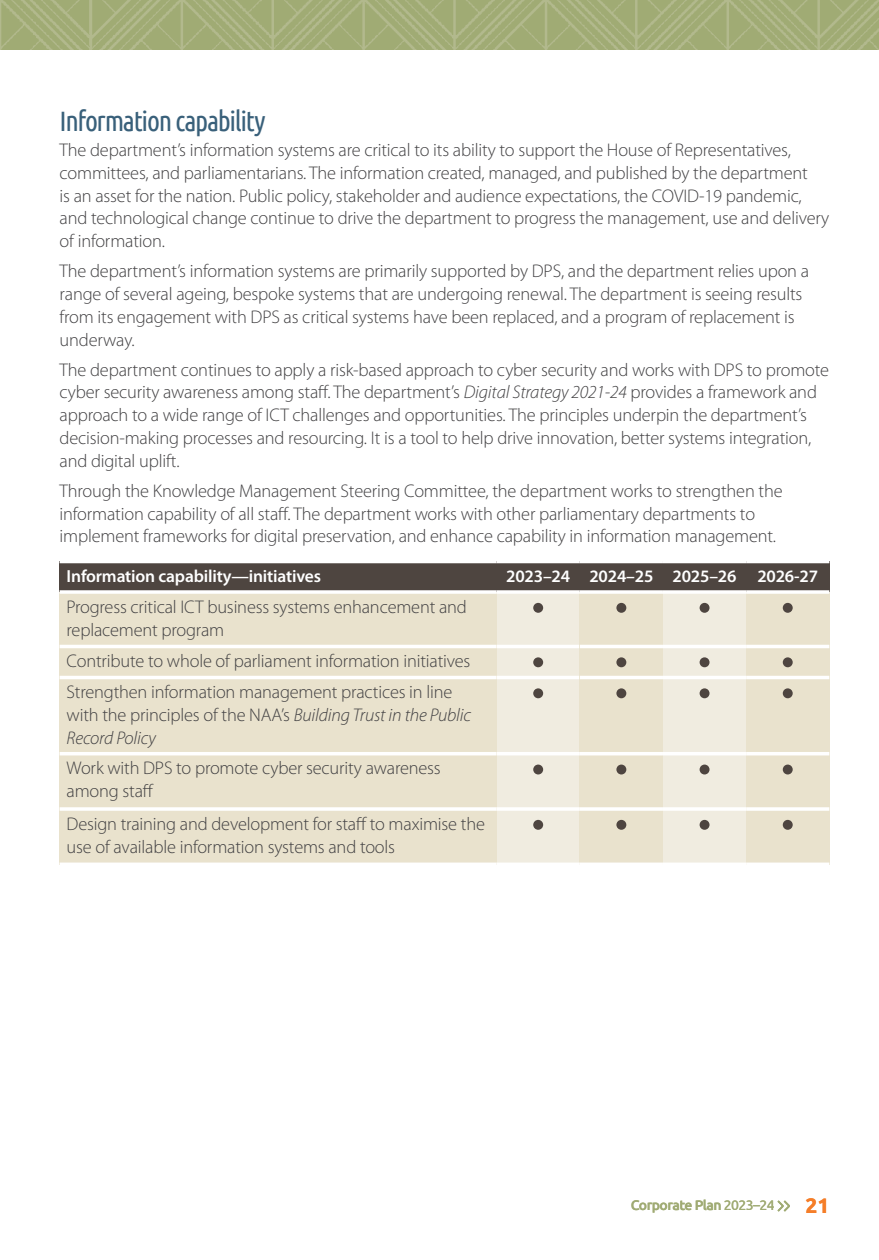
<style>
.page{position:relative;width:879px;height:1260px;background:#fff}
.page>*{position:absolute;margin:0;border:0;box-sizing:border-box;transform-origin:0 0}
.t1{font:28px "Ubuntu Condensed";letter-spacing:-.05em;color:#39607a}
.t2{font:700 21px "Ubuntu";color:#f57e29}
.t3{font:300 18.38px/22.8px "Myriad Pro";letter-spacing:-.01em;color:#414042}
.t4{font:600 17.5px "Myriad Pro";letter-spacing:-.01em;color:#fff}
.t5{font:500 14px "Ubuntu";letter-spacing:-.04em;color:#a0ab74}
.s1{font-style:italic}
.s2{font-weight:400}
</style>
<div class="page">
<img style="left:0;top:0;width:878px;height:50px">
<div style="left:662px;top:592px;width:83px;height:55px;background:#f0ece0"></div>
<div style="left:662px;top:647px;width:83px;height:31px;background:#f0ece0"></div>
<div style="left:662px;top:678px;width:83px;height:76px;background:#f0ece0"></div>
<div style="left:662px;top:754px;width:83px;height:55px;background:#f0ece0"></div>
<div style="left:662px;top:809px;width:83px;height:55px;background:#f0ece0"></div>
<hr style="left:662px;top:807px;width:83px;height:4px;background:#fff">
<div style="left:496px;top:592px;width:83px;height:55px;background:#f0ece0"></div>
<div style="left:496px;top:647px;width:83px;height:31px;background:#f0ece0"></div>
<div style="left:496px;top:678px;width:83px;height:76px;background:#f0ece0"></div>
<div style="left:496px;top:754px;width:83px;height:55px;background:#f0ece0"></div>
<div style="left:496px;top:809px;width:83px;height:55px;background:#f0ece0"></div>
<hr style="left:496px;top:676px;width:83px;height:3px;background:#fff">
<hr style="left:662px;top:676px;width:83px;height:3px;background:#fff">
<div style="left:745px;top:592px;width:83px;height:55px;background:#e9e2cd"></div>
<div style="left:745px;top:647px;width:83px;height:31px;background:#e9e2cd"></div>
<div style="left:745px;top:678px;width:83px;height:76px;background:#e9e2cd"></div>
<div style="left:745px;top:754px;width:83px;height:55px;background:#e9e2cd"></div>
<div style="left:745px;top:809px;width:83px;height:55px;background:#e9e2cd"></div>
<hr style="left:496px;top:645px;width:83px;height:3px;background:#fff">
<hr style="left:662px;top:645px;width:83px;height:3px;background:#fff">
<hr style="left:745px;top:645px;width:83px;height:3px;background:#fff">
<div style="left:579px;top:592px;width:83px;height:55px;background:#e9e2cd"></div>
<div style="left:579px;top:647px;width:83px;height:31px;background:#e9e2cd"></div>
<div style="left:579px;top:678px;width:83px;height:76px;background:#e9e2cd"></div>
<div style="left:579px;top:754px;width:83px;height:55px;background:#e9e2cd"></div>
<div style="left:579px;top:809px;width:83px;height:55px;background:#e9e2cd"></div>
<hr style="left:496px;top:752px;width:83px;height:3px;background:#fff">
<hr style="left:579px;top:752px;width:83px;height:3px;background:#fff">
<hr style="left:662px;top:752px;width:83px;height:3px;background:#fff">
<hr style="left:745px;top:752px;width:83px;height:3px;background:#fff">
<div style="left:60px;top:592px;width:436px;height:55px;background:#e9e2cd"></div>
<div style="left:60px;top:647px;width:436px;height:31px;background:#e9e2cd"></div>
<div style="left:60px;top:678px;width:436px;height:76px;background:#e9e2cd"></div>
<div style="left:60px;top:754px;width:436px;height:55px;background:#e9e2cd"></div>
<div style="left:60px;top:809px;width:436px;height:55px;background:#e9e2cd"></div>
<div style="left:60px;top:562px;width:436px;height:30px;background:#4e4540"></div>
<div style="left:496px;top:562px;width:83px;height:30px;background:#4e4540"></div>
<div style="left:579px;top:562px;width:83px;height:30px;background:#4e4540"></div>
<div style="left:662px;top:562px;width:83px;height:30px;background:#4e4540"></div>
<div style="left:745px;top:562px;width:83px;height:30px;background:#4e4540"></div>
<hr style="left:60px;top:863px;width:436px;height:3px;background:#fff">
<hr style="left:496px;top:863px;width:83px;height:3px;background:#fff">
<hr style="left:579px;top:863px;width:83px;height:3px;background:#fff">
<hr style="left:662px;top:863px;width:83px;height:3px;background:#fff">
<hr style="left:745px;top:863px;width:83px;height:3px;background:#fff">
<hr style="left:60px;top:560px;width:436px;height:3px;background:#fff">
<hr style="left:496px;top:560px;width:83px;height:3px;background:#fff">
<hr style="left:579px;top:560px;width:83px;height:3px;background:#fff">
<hr style="left:662px;top:560px;width:83px;height:3px;background:#fff">
<hr style="left:745px;top:560px;width:83px;height:3px;background:#fff">
<div style="left:533px;top:603px;width:10px;height:10px;background:#4e4540;border-radius:50%"></div>
<div style="left:616px;top:603px;width:10px;height:10px;background:#4e4540;border-radius:50%"></div>
<div style="left:699px;top:603px;width:10px;height:10px;background:#4e4540;border-radius:50%"></div>
<div style="left:782px;top:603px;width:10px;height:10px;background:#4e4540;border-radius:50%"></div>
<div style="left:533px;top:657px;width:10px;height:10px;background:#4e4540;border-radius:50%"></div>
<div style="left:616px;top:657px;width:10px;height:10px;background:#4e4540;border-radius:50%"></div>
<div style="left:699px;top:657px;width:10px;height:10px;background:#4e4540;border-radius:50%"></div>
<div style="left:782px;top:657px;width:10px;height:10px;background:#4e4540;border-radius:50%"></div>
<div style="left:533px;top:688px;width:10px;height:10px;background:#4e4540;border-radius:50%"></div>
<div style="left:616px;top:688px;width:10px;height:10px;background:#4e4540;border-radius:50%"></div>
<div style="left:699px;top:688px;width:10px;height:10px;background:#4e4540;border-radius:50%"></div>
<div style="left:782px;top:688px;width:10px;height:10px;background:#4e4540;border-radius:50%"></div>
<div style="left:533px;top:765px;width:10px;height:9px;background:#4e4540;border-radius:50%"></div>
<div style="left:616px;top:765px;width:10px;height:9px;background:#4e4540;border-radius:50%"></div>
<div style="left:699px;top:765px;width:10px;height:9px;background:#4e4540;border-radius:50%"></div>
<div style="left:782px;top:765px;width:10px;height:9px;background:#4e4540;border-radius:50%"></div>
<div style="left:533px;top:820px;width:10px;height:10px;background:#4e4540;border-radius:50%"></div>
<div style="left:616px;top:820px;width:10px;height:10px;background:#4e4540;border-radius:50%"></div>
<div style="left:699px;top:820px;width:10px;height:10px;background:#4e4540;border-radius:50%"></div>
<div style="left:782px;top:820px;width:10px;height:10px;background:#4e4540;border-radius:50%"></div>
<svg style="left:777px;top:1200px;width:13px;height:12px"></svg>
<hr style="left:60px;top:645px;width:436px;height:3px;background:#fff">
<hr style="left:579px;top:645px;width:83px;height:3px;background:#fff">
<hr style="left:579px;top:676px;width:83px;height:3px;background:#fff">
<hr style="left:745px;top:676px;width:83px;height:3px;background:#fff">
<hr style="left:60px;top:676px;width:436px;height:3px;background:#fff">
<hr style="left:60px;top:752px;width:436px;height:3px;background:#fff">
<hr style="left:60px;top:807px;width:436px;height:4px;background:#fff">
<hr style="left:496px;top:807px;width:83px;height:4px;background:#fbfaf7">
<hr style="left:579px;top:807px;width:83px;height:4px;background:#faf8f4">
<hr style="left:745px;top:807px;width:83px;height:4px;background:#fbfaf7">
<svg style="left:745px;top:590px;width:83px;height:4px"></svg>
<svg style="left:662px;top:590px;width:83px;height:4px"></svg>
<svg style="left:579px;top:590px;width:83px;height:4px"></svg>
<svg style="left:60px;top:590px;width:436px;height:4px;background:#f2f1ef"></svg>
<svg style="left:496px;top:590px;width:83px;height:4px"></svg>
<h2 class="t1" style="left:60px;top:104px;width:207px">Information capability</h2>
<p class="t3" style="left:60px;top:138px;width:770px">The department’s information systems are critical to its ability to support the House of Representatives, committees, and parliamentarians. The information created, managed, and published by the department<br>is an asset for the nation. Public policy, stakeholder and audience expectations, the COVID-19 pandemic, and technological change continue to drive the department to progress the management, use and delivery of information.</p>
<p class="t3" style="left:60px;top:260px;width:750px">The department’s information systems are primarily supported by DPS, and the department relies upon a range of several ageing, bespoke systems that are undergoing renewal. The department is seeing results from its engagement with DPS as critical systems have been replaced, and a program of replacement is underway.</p>
<p class="t3" style="left:60px;top:358px;width:770px">The department continues to apply a risk-based approach to cyber security and works with DPS to promote cyber security awareness among staf. The department’s <span class="s1">Digital Strategy 2021-24</span> provides a framework and approach to a wide range of ICT challenges and opportunities. The principles underpin the department’s decision-making processes and resourcing. It is a tool to help drive innovation, better systems integration, and digital uplift.</p>
<p class="t3" style="left:60px;top:479px;width:724px">Through the Knowledge Management Steering Committee, the department works to strengthen the information capability of all staf. The department works with other parliamentary departments to implement frameworks for digital preservation, and enhance capability in information management.</p>
<h5 class="t4" style="left:67px;top:565px;width:256px">Information capability—initiatives</h5>
<h5 class="t4" style="left:506px;top:565px;width:313px">2023–24 2024–25 2025–26 2026-27</h5>
<p class="t3" style="left:67px;top:595px;width:401px">Progress critical ICT business systems enhancement and replacement program</p>
<p class="t3" style="left:67px;top:650px;width:405px">Contribute to whole of parliament information initiatives</p>
<p class="t3" style="left:67px;top:681px;width:406px">Strengthen information management practices in line with the principles of the NAA’s <span class="s1">Building Trust in the Public<br>Record Policy</span></p>
<p class="t3" style="left:67px;top:757px;width:375px">Work with DPS to promote cyber security awareness among staf</p>
<p class="t3" style="left:67px;top:812px;width:419px">Design training and development for staf to maximise the use of available information systems and tools</p>
<p class="t5" style="left:630px;top:1197px;width:145px">Corporate Plan <span class="s2">2023–24</span></p>
<p class="t2" style="left:805px;top:1193px;width:25px">21</p>
</div>
